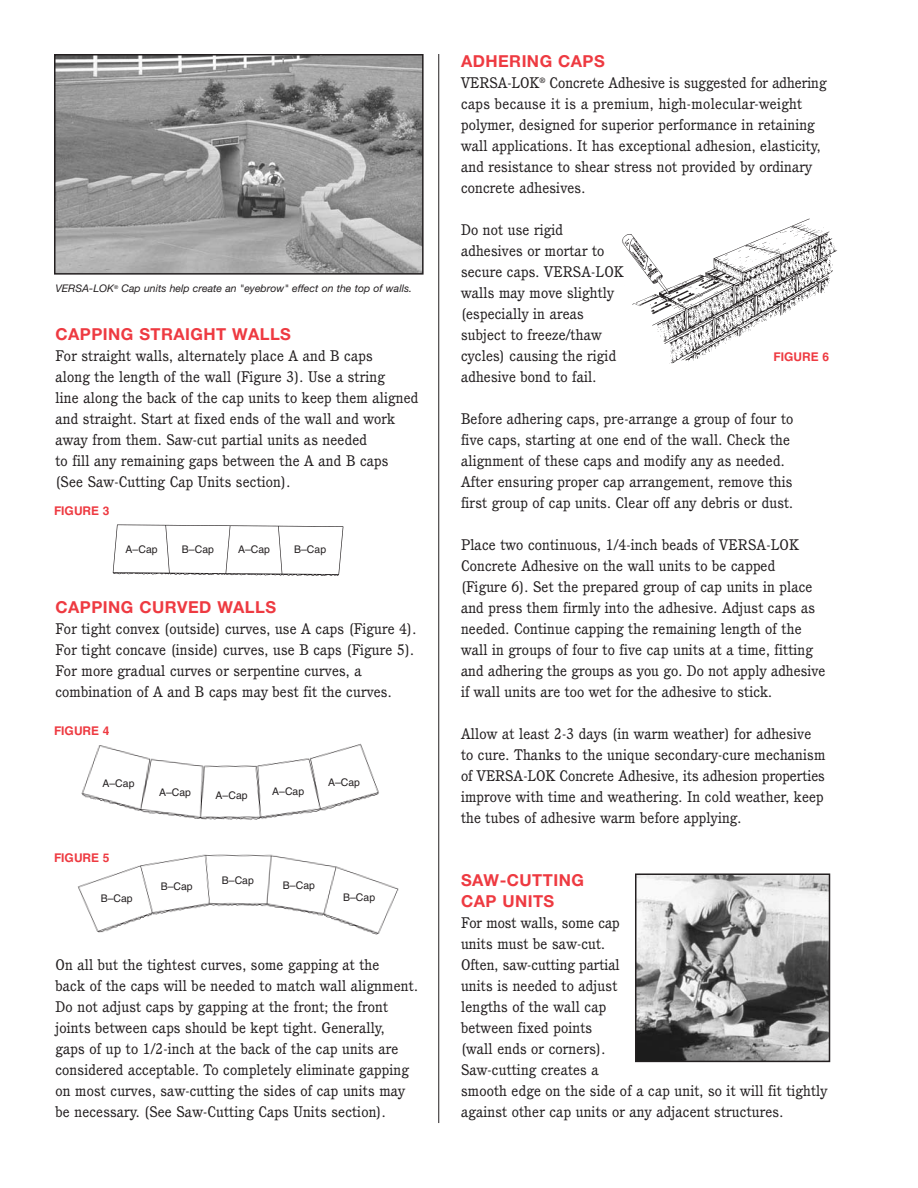
<style>
.page{position:relative;width:918px;height:1188px;background:#fff}
.page>*{position:absolute;margin:0;border:0;box-sizing:border-box;transform-origin:0 0}
.t1{font:700 16.5px/21px "Helvetica Neue";letter-spacing:.03em;color:#ee3a41}
.t2{font:15px/21px "Cushing";letter-spacing:.01em;color:#231f20}
.t3{font:700 12px "Helvetica";color:#ee3a41}
.t4{font:10.5px "Helvetica";color:#231f20}
.t5{font:italic 10.5px "Helvetica Neue";color:#231f20}
</style>
<div class="page">
<hr style="left:438px;top:54px;width:1px;height:1069px;background:#231f20">
<img style="left:57px;top:57px;width:364px;height:215px">
<div style="left:54px;top:54px;width:370px;height:221px;border:2px solid #231f20"></div>
<img style="left:112px;top:524px;width:232px;height:52px">
<img style="left:81px;top:743px;width:298px;height:77px">
<img style="left:77px;top:854px;width:322px;height:81px">
<img style="left:638px;top:876px;width:189px;height:183px">
<div style="left:635px;top:873px;width:195px;height:189px;border:2px solid #231f20"></div>
<img style="left:622px;top:219px;width:215px;height:145px">
<p class="t5" style="left:56px;top:285px;width:358px">VERSA-LOK<sup>®</sup> Cap units help create an "eyebrow" effect on the top of walls.</p>
<p class="t1" style="left:56px;top:325px;width:237px">CAPPING STRAIGHT WALLS</p>
<p class="t2" style="left:56px;top:347px;width:364px">For straight walls, alternately place A and B caps<br>along the length of the wall (Figure 3). Use a string<br>line along the back of the cap units to keep them aligned and straight. Start at fixed ends of the wall and work away from them. Saw-cut partial units as needed<br>to fill any remaining gaps between the A and B caps (See Saw-Cutting Cap Units section).</p>
<p class="t3" style="left:54px;top:506px;width:57px">FIGURE 3</p>
<p class="t4" style="left:126px;top:545px;width:34px">A–Cap</p>
<p class="t4" style="left:182px;top:545px;width:34px">B–Cap</p>
<p class="t4" style="left:238px;top:545px;width:34px">A–Cap</p>
<p class="t4" style="left:294px;top:545px;width:34px">B–Cap</p>
<p class="t1" style="left:56px;top:598px;width:222px">CAPPING CURVED WALLS</p>
<p class="t2" style="left:56px;top:620px;width:362px">For tight convex (outside) curves, use A caps (Figure 4).<br>For tight concave (inside) curves, use B caps (Figure 5).<br>For more gradual curves or serpentine curves, a combination of A and B caps may best fit the curves.</p>
<p class="t3" style="left:54px;top:726px;width:57px">FIGURE 4</p>
<p class="t4" style="left:102px;top:780px;width:34px">A–Cap</p>
<p class="t3" style="left:54px;top:853px;width:57px">FIGURE 5</p>
<p class="t4" style="left:101px;top:894px;width:34px">B–Cap</p>
<p class="t4" style="left:159px;top:788px;width:34px">A–Cap</p>
<p class="t4" style="left:216px;top:792px;width:34px">A–Cap</p>
<p class="t4" style="left:272px;top:788px;width:34px">A–Cap</p>
<p class="t4" style="left:328px;top:779px;width:34px">A–Cap</p>
<p class="t4" style="left:161px;top:882px;width:34px">B–Cap</p>
<p class="t4" style="left:222px;top:877px;width:34px">B–Cap</p>
<p class="t4" style="left:283px;top:882px;width:34px">B–Cap</p>
<p class="t4" style="left:343px;top:894px;width:34px">B–Cap</p>
<p class="t2" style="left:56px;top:956px;width:364px">On all but the tightest curves, some gapping at the<br>back of the caps will be needed to match wall alignment.<br>Do not adjust caps by gapping at the front; the front joints between caps should be kept tight. Generally, gaps of up to 1/2-inch at the back of the cap units are considered acceptable. To completely eliminate gapping on most curves, saw-cutting the sides of cap units may be necessary. (See Saw-Cutting Caps Units section).</p>
<p class="t1" style="left:461px;top:52px;width:145px">ADHERING CAPS</p>
<p class="t2" style="left:461px;top:74px;width:367px">VERSA-LOK<sup>®</sup> Concrete Adhesive is suggested for adhering caps because it is a premium, high-molecular-weight polymer, designed for superior performance in retaining wall applications. It has exceptional adhesion, elasticity, and resistance to shear stress not provided by ordinary concrete adhesives.</p>
<p class="t2" style="left:461px;top:221px;width:164px">Do not use rigid adhesives or mortar to secure caps. VERSA-LOK walls may move slightly (especially in areas subject to freeze/thaw cycles) causing the rigid adhesive bond to fail.</p>
<p class="t2" style="left:461px;top:410px;width:334px">Before adhering caps, pre-arrange a group of four to five caps, starting at one end of the wall. Check the alignment of these caps and modify any as needed.<br>After ensuring proper cap arrangement, remove this first group of cap units. Clear off any debris or dust.</p>
<p class="t2" style="left:461px;top:536px;width:366px">Place two continuous, 1/4-inch beads of VERSA-LOK Concrete Adhesive on the wall units to be capped<br>(Figure 6). Set the prepared group of cap units in place and press them firmly into the adhesive. Adjust caps as needed. Continue capping the remaining length of the wall in groups of four to five cap units at a time, fitting and adhering the groups as you go. Do not apply adhesive if wall units are too wet for the adhesive to stick.</p>
<p class="t2" style="left:461px;top:725px;width:366px">Allow at least 2-3 days (in warm weather) for adhesive to cure. Thanks to the unique secondary-cure mechanism of VERSA-LOK Concrete Adhesive, its adhesion properties improve with time and weathering. In cold weather, keep the tubes of adhesive warm before applying.</p>
<p class="t3" style="left:773px;top:352px;width:57px">FIGURE 6</p>
<p class="t1" style="left:461px;top:871px;width:124px">SAW-CUTTING<br>CAP UNITS</p>
<p class="t2" style="left:461px;top:914px;width:368px">For most walls, some cap<br>units must be saw-cut.<br>Often, saw-cutting partial<br>units is needed to adjust<br>lengths of the wall cap<br>between fixed points<br>(wall ends or corners).<br>Saw-cutting creates a<br>smooth edge on the side of a cap unit, so it will fit tightly against other cap units or any adjacent structures.</p>
</div>
